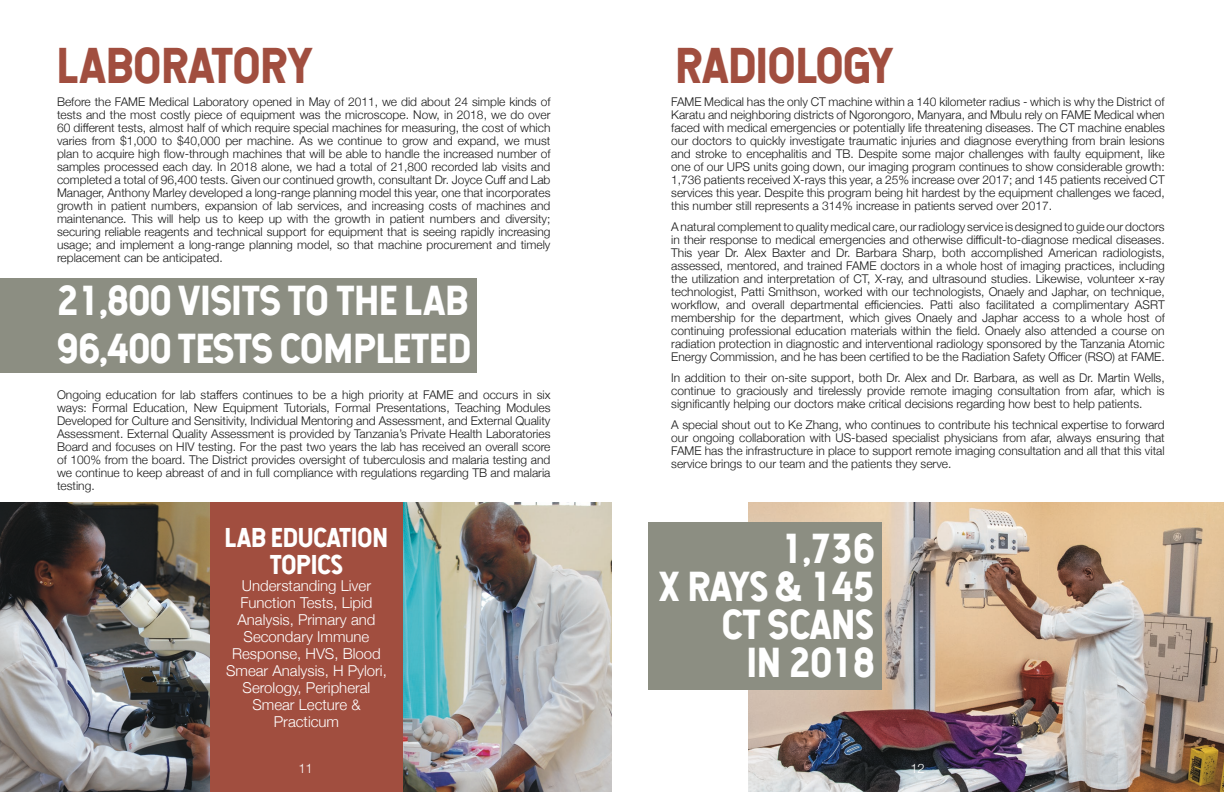
<style>
.page{position:relative;width:1224px;height:792px;background:#fff}
.page>*{position:absolute;margin:0;border:0;box-sizing:border-box;transform-origin:0 0}
.t1{font:48px "Hansief";color:#a14e3f}
.t2{font:40px/38px "Hansief";color:#fff}
.t3{font:26px/27px "Hansief";color:#fff;text-align:center}
.t4{font:300 15px/17px "Helvetica Neue";color:#fff;text-align:center}
.t5{font:300 13px "Helvetica Neue";color:#fff}
.t6{font:300 12px/13px "Helvetica Neue";color:#1a1a1a;text-align:justify}
</style>
<div class="page">
<img style="left:749px;top:502px;width:475px;height:290px">
<img style="left:403px;top:502px;width:209px;height:290px">
<img style="left:0;top:502px;width:210px;height:290px">
<div style="left:0;top:278px;width:476px;height:95px;background:#8c8e82"></div>
<div style="left:648px;top:522px;width:234px;height:168px;background:#8c8e82"></div>
<div style="left:210px;top:502px;width:193px;height:290px;background:#a14e3f"></div>
<h1 class="t1" style="left:57px;top:35px;width:258px">LABORATORY</h1>
<h1 class="t1" style="left:676px;top:35px;width:219px">RADIOLOGY</h1>
<p class="t6" style="left:57px;top:94px;width:495px">Before the FAME Medical Laboratory opened in May of 2011, we did about 24 simple kinds of tests and the most costly piece of equipment was the microscope. Now, in 2018, we do over 60 different tests, almost half of which require special machines for measuring, the cost of which varies from $1,000 to $40,000 per machine. As we continue to grow and expand, we must plan to acquire high flow-through machines that will be able to handle the increased number of samples processed each day. In 2018 alone, we had a total of 21,800 recorded lab visits and completed a total of 96,400 tests. Given our continued growth, consultant Dr. Joyce Cuff and Lab Manager, Anthony Marley developed a long-range planning model this year, one that incorporates growth in patient numbers, expansion of lab services, and increasing costs of machines and maintenance. This will help us to keep up with the growth in patient numbers and diversity; securing reliable reagents and technical support for equipment that is seeing rapidly increasing usage; and implement a long-range planning model, so that machine procurement and timely replacement can be anticipated.</p>
<p class="t6" style="left:671px;top:94px;width:495px">FAME Medical has the only CT machine within a 140 kilometer radius - which is why the District of Karatu and neighboring districts of Ngorongoro, Manyara, and Mbulu rely on FAME Medical when faced with medical emergencies or potentially life threatening diseases. The CT machine enables our doctors to quickly investigate traumatic injuries and diagnose everything from brain lesions and stroke to encephalitis and TB. Despite some major challenges with faulty equipment, like one of our UPS units going down, our imaging program continues to show considerable growth:<br>1,736 patients received X-rays this year, a 25% increase over 2017; and 145 patients received CT services this year. Despite this program being hit hardest by the equipment challenges we faced, this number still represents a 314% increase in patients served over 2017.</p>
<p class="t6" style="left:671px;top:219px;width:495px">A natural complement to quality medical care, our radiology service is designed to guide our doctors in their response to medical emergencies and otherwise difficult-to-diagnose medical diseases.<br>This year Dr. Alex Baxter and Dr. Barbara Sharp, both accomplished American radiologists, assessed, mentored, and trained FAME doctors in a whole host of imaging practices, including the utilization and interpretation of CT, X-ray, and ultrasound studies. Likewise, volunteer x-ray technologist, Patti Smithson, worked with our technologists, Onaely and Japhar, on technique, workflow, and overall departmental efficiencies. Patti also facilitated a complimentary ASRT membership for the department, which gives Onaely and Japhar access to a whole host of continuing professional education materials within the field. Onaely also attended a course on radiation protection in diagnostic and interventional radiology sponsored by the Tanzania Atomic Energy Commission, and he has been certified to be the Radiation Safety Officer (RSO) at FAME.</p>
<p class="t6" style="left:671px;top:370px;width:495px">In addition to their on-site support, both Dr. Alex and Dr. Barbara, as well as Dr. Martin Wells, continue to graciously and tirelessly provide remote imaging consultation from afar, which is significantly helping our doctors make critical decisions regarding how best to help patients.</p>
<p class="t6" style="left:671px;top:417px;width:495px">A special shout out to Ke Zhang, who continues to contribute his technical expertise to forward our ongoing collaboration with US-based specialist physicians from afar, always ensuring that FAME has the infrastructure in place to support remote imaging consultation and all that this vital service brings to our team and the patients they serve.</p>
<h2 class="t2" style="left:57px;top:276px;width:415px;line-height:48px">21,800 VISITS TO THE LAB<br>96,400 TESTS COMPLETED</h2>
<p class="t6" style="left:57px;top:388px;width:495px">Ongoing education for lab staffers continues to be a high priority at FAME and occurs in six ways: Formal Education, New Equipment Tutorials, Formal Presentations, Teaching Modules Developed for Culture and Sensitivity, Individual Mentoring and Assessment, and External Quality Assessment. External Quality Assessment is provided by Tanzania’s Private Health Laboratories Board and focuses on HIV testing. For the past two years the lab has received an overall score of 100% from the board. The District provides oversight of tuberculosis and malaria testing and we continue to keep abreast of and in full compliance with regulations regarding TB and malaria testing.</p>
<h3 class="t3" style="left:225px;top:524px;width:165px">LAB EDUCATION<br>TOPICS</h3>
<p class="t4" style="left:226px;top:576px;width:162px">Understanding Liver<br>Function Tests, Lipid<br>Analysis, Primary and<br>Secondary Immune<br>Response, HVS, Blood<br>Smear Analysis, H Pylori,<br>Serology, Peripheral<br>Smear Lecture &amp;<br>Practicum</p>
<h2 class="t2" style="left:658px;top:528px;width:217px;text-align:right">1,736<br>X RAYS &amp; 145<br>CT SCANS<br>IN 2018</h2>
<p class="t5" style="left:298px;top:757px;width:16px">11</p>
<p class="t5" style="left:910px;top:757px;width:16px">12</p>
</div>
